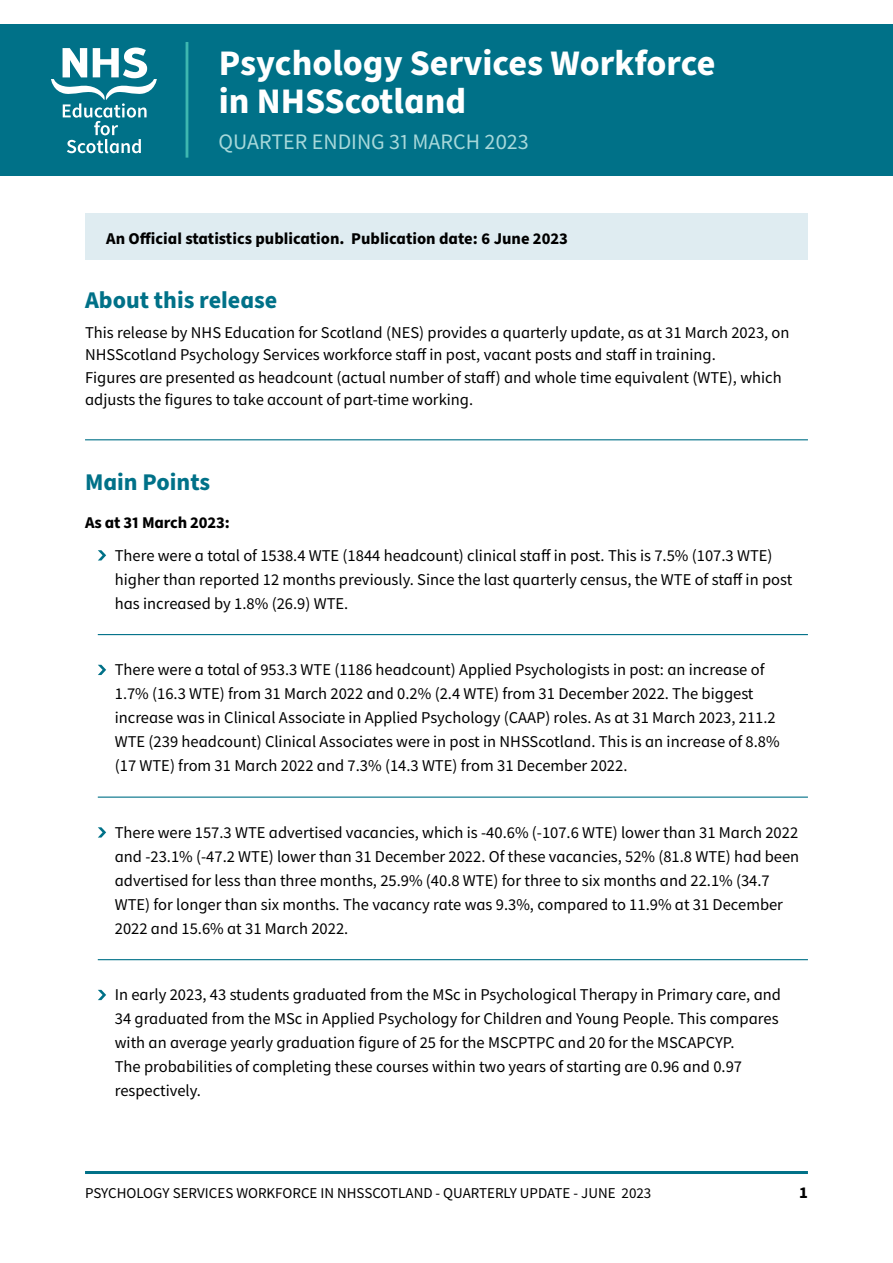
<style>
.page{position:relative;width:893px;height:1263px;background:#fff}
.page>*{position:absolute;margin:0;border:0;box-sizing:border-box;transform-origin:0 0}
.t1{font:700 36px/37.5px "Source Sans Pro";color:#fff}
.SUBHEADER{font:700 24px "Source Sans Pro";color:#007188}
.t2{font:22.05px "Source Sans Pro";color:#a7d8da}
.BULLETS_-_UNDERLINE{font:16.5px/24px "Source Sans Pro";color:#000}
.BULLETS_-_NoUNDERLIN{font:16.5px/24px "Source Sans Pro";color:#000}
.BODY_TEXT_AND_SPACIN{font:16.5px/22px "Source Sans Pro";color:#000}
.EMPHASIS{font:700 16.5px "Source Sans Pro";color:#000}
.BULLETS{font:700 16.5px "Source Sans Pro";letter-spacing:-.01em;color:#000}
.t3{font:15px "Source Sans Pro";color:#000}
</style>
<div class="page">
<hr style="left:85px;top:1171px;width:723px;height:3px;background:#007188">
<hr style="left:85px;top:439px;width:723px;height:1px;background:#007188">
<hr style="left:98px;top:634px;width:710px;height:1px;background:#007188">
<hr style="left:98px;top:796px;width:710px;height:2px;background:#007188">
<hr style="left:98px;top:959px;width:710px;height:1px;background:#007188">
<svg style="left:98px;top:550px;width:8px;height:10px"></svg>
<svg style="left:98px;top:665px;width:8px;height:10px"></svg>
<svg style="left:98px;top:827px;width:8px;height:10px"></svg>
<svg style="left:98px;top:990px;width:8px;height:10px"></svg>
<div style="left:0;top:24px;width:893px;height:152px;background:#007188"></div>
<svg style="left:51px;top:48px;width:106px;height:105px"></svg>
<hr style="left:186px;top:42px;width:2px;height:116px;background:#3db7b0">
<div style="left:85px;top:213px;width:723px;height:46px;background:#dfecf1"></div>
<p class="t1" style="left:219px;top:45px;width:498px">Psychology Services Workforce in NHSScotland</p>
<p class="t2" style="left:219px;top:128px;width:312px">QUARTER ENDING 31 MARCH 2023</p>
<p class="EMPHASIS" style="left:106px;top:228px;width:463px">An Official statistics publication. Publication date: 6 June 2023</p>
<p class="SUBHEADER" style="left:85px;top:284px;width:194px">About this release</p>
<p class="BODY_TEXT_AND_SPACIN" style="left:85px;top:322px;width:706px">This release by NHS Education for Scotland (NES) provides a quarterly update, as at 31 March 2023, on NHSScotland Psychology Services workforce staff in post, vacant posts and staff in training.<br>Figures are presented as headcount (actual number of staff) and whole time equivalent (WTE), which adjusts the figures to take account of part-time working.</p>
<p class="SUBHEADER" style="left:85px;top:466px;width:127px">Main Points</p>
<p class="BULLETS" style="left:85px;top:511px;width:146px">As at 31 March 2023:</p>
<p class="BULLETS_-_UNDERLINE" style="left:115px;top:543px;width:679px">There were a total of 1538.4 WTE (1844 headcount) clinical staff in post. This is 7.5% (107.3 WTE) higher than reported 12 months previously. Since the last quarterly census, the WTE of staff in post has increased by 1.8% (26.9) WTE.</p>
<p class="BULLETS_-_UNDERLINE" style="left:115px;top:657px;width:666px">There were a total of 953.3 WTE (1186 headcount) Applied Psychologists in post: an increase of 1.7% (16.3 WTE) from 31 March 2022 and 0.2% (2.4 WTE) from 31 December 2022. The biggest increase was in Clinical Associate in Applied Psychology (CAAP) roles. As at 31 March 2023, 211.2<br>WTE (239 headcount) Clinical Associates were in post in NHSScotland. This is an increase of 8.8% (17 WTE) from 31 March 2022 and 7.3% (14.3 WTE) from 31 December 2022.</p>
<p class="BULLETS_-_UNDERLINE" style="left:115px;top:820px;width:686px">There were 157.3 WTE advertised vacancies, which is -40.6% (-107.6 WTE) lower than 31 March 2022 and -23.1% (-47.2 WTE) lower than 31 December 2022. Of these vacancies, 52% (81.8 WTE) had been advertised for less than three months, 25.9% (40.8 WTE) for three to six months and 22.1% (34.7<br>WTE) for longer than six months. The vacancy rate was 9.3%, compared to 11.9% at 31 December 2022 and 15.6% at 31 March 2022.</p>
<p class="BULLETS_-_NoUNDERLIN" style="left:115px;top:982px;width:668px">In early 2023, 43 students graduated from the MSc in Psychological Therapy in Primary care, and 34 graduated from the MSc in Applied Psychology for Children and Young People. This compares with an average yearly graduation figure of 25 for the MSCPTPC and 20 for the MSCAPCYP.<br>The probabilities of completing these courses within two years of starting are 0.96 and 0.97 respectively.</p>
<p class="t3" style="left:85px;top:1183px;width:568px">PSYCHOLOGY SERVICES WORKFORCE IN NHSSCOTLAND - QUARTERLY UPDATE - JUNE 2023</p>
<p class="EMPHASIS" style="left:799px;top:1181px;width:10px">1</p>
</div>
